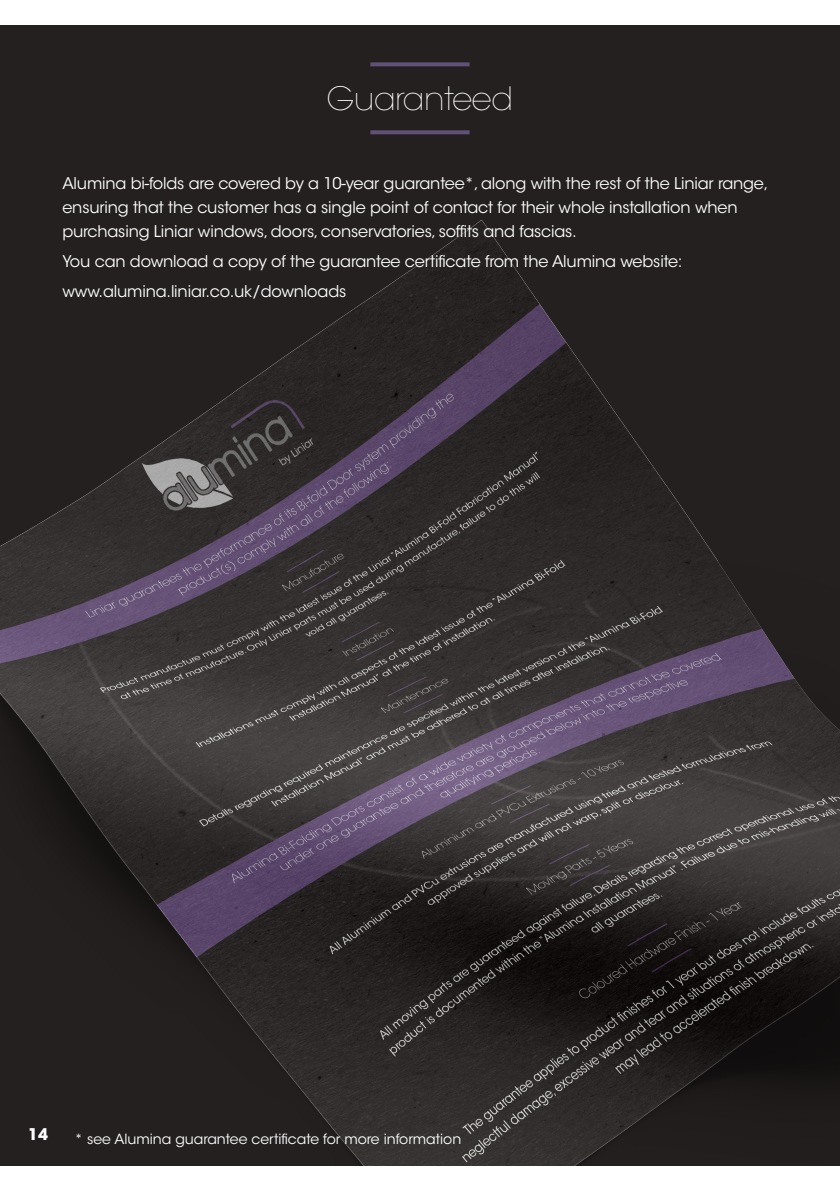
<style>
.page{position:relative;width:840px;height:1191px;background:#fff}
.page>*{position:absolute;margin:0;border:0;box-sizing:border-box;transform-origin:0 0}
.t1{font:200 32px "ITC Avant Garde Std";letter-spacing:-.01em;color:#fff}
.Main_Text{font:16px/24px "ITC Avant Garde Std";letter-spacing:-.01em;color:#fff}
.Main_Text-2{font:700 16px "ITC Avant Garde Pro";color:#fff}
.t2{font:14px "ITC Avant Garde Std";color:#fff}
</style>
<div class="page">
<div style="left:0;top:25px;width:839px;height:84px;background:#252020"></div>
<img style="left:0;top:109px;width:839px;height:1057px">
<svg style="left:370px;top:62px;width:99px;height:4px"></svg>
<svg style="left:370px;top:130px;width:99px;height:4px"></svg>
<p class="t1" style="left:326px;top:80px;width:188px">Guaranteed</p>
<p class="Main_Text" style="left:62px;top:171px;width:707px">Alumina bi-folds are covered by a 10-year guarantee*, along with the rest of the Liniar range, ensuring that the customer has a single point of contact for their whole installation when purchasing Liniar windows, doors, conservatories, soffits and fascias.</p>
<p class="Main_Text" style="left:62px;top:246px;width:621px;line-height:30px">You can download a copy of the guarantee certificate from the Alumina website: www.alumina.liniar.co.uk/downloads</p>
<p class="Main_Text-2" style="left:28px;top:1123px;width:21px">14</p>
<p class="t2" style="left:75px;top:1130px;width:388px">* see Alumina guarantee certificate for more information</p>
</div>
